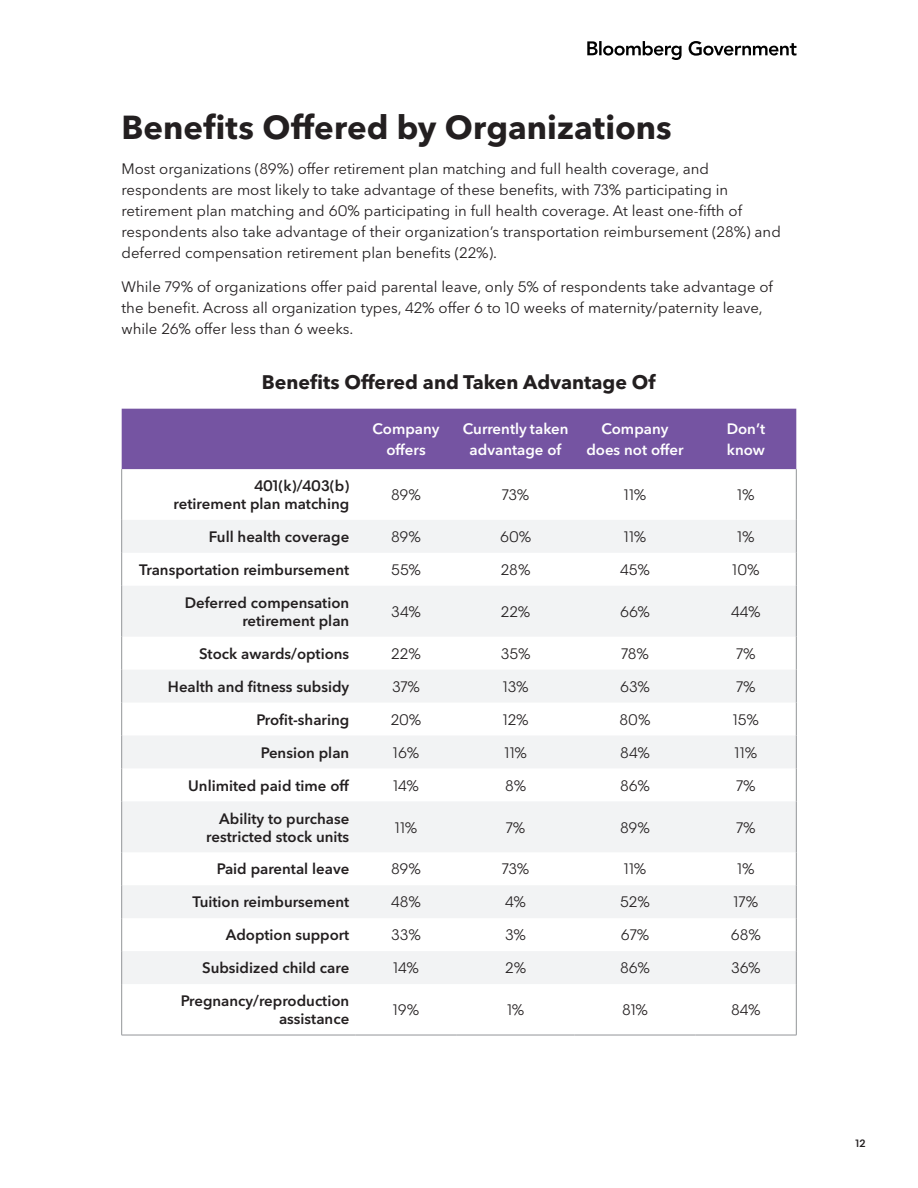
<style>
.page{position:relative;width:918px;height:1188px;background:#fff}
.page>*{position:absolute;margin:0;border:0;box-sizing:border-box;transform-origin:0 0}
.t1{font:700 33px "Avenir Next P For BBG";color:#231f20}
.graph_head{font:700 19.5px "Avenir Next P For BBG";color:#231f20}
.body{font:15px/21px "Avenir Next P For BBG";color:#231f20}
.body-2{font:600 15px/18px "Avenir Next P For BBG";color:#231f20;text-align:right}
.body-3{font:600 15px/21px "Avenir Next P For BBG";color:#fff;text-align:center}
.t2{font:600 10.5px "Avenir Next P For BBG";color:#231f20}
</style>
<div class="page">
<svg style="left:587px;top:41px;width:209px;height:19px"></svg>
<div style="left:122px;top:409px;width:674px;height:60px;background:#7554a2"></div>
<svg style="left:122px;top:520px;width:674px;height:464px;fill:#f2f3f4"></svg>
<hr style="left:121px;top:469px;width:1px;height:51px;background:#939598">
<hr style="left:796px;top:469px;width:1px;height:51px;background:#939598">
<hr style="left:121px;top:520px;width:1px;height:33px;background:#939598">
<hr style="left:796px;top:520px;width:1px;height:33px;background:#939598">
<hr style="left:121px;top:553px;width:1px;height:33px;background:#939598">
<hr style="left:796px;top:553px;width:1px;height:33px;background:#939598">
<hr style="left:121px;top:586px;width:1px;height:51px;background:#939598">
<hr style="left:796px;top:586px;width:1px;height:51px;background:#939598">
<hr style="left:121px;top:637px;width:1px;height:33px;background:#939598">
<hr style="left:796px;top:637px;width:1px;height:33px;background:#939598">
<hr style="left:121px;top:670px;width:1px;height:33px;background:#939598">
<hr style="left:796px;top:670px;width:1px;height:33px;background:#939598">
<hr style="left:121px;top:703px;width:1px;height:33px;background:#939598">
<hr style="left:796px;top:703px;width:1px;height:33px;background:#939598">
<hr style="left:121px;top:736px;width:1px;height:32px;background:#939598">
<hr style="left:796px;top:736px;width:1px;height:32px;background:#939598">
<hr style="left:121px;top:768px;width:1px;height:33px;background:#939598">
<hr style="left:796px;top:768px;width:1px;height:33px;background:#939598">
<hr style="left:121px;top:801px;width:1px;height:51px;background:#939598">
<hr style="left:796px;top:801px;width:1px;height:51px;background:#939598">
<hr style="left:121px;top:852px;width:1px;height:33px;background:#939598">
<hr style="left:796px;top:852px;width:1px;height:33px;background:#939598">
<hr style="left:121px;top:885px;width:1px;height:33px;background:#939598">
<hr style="left:796px;top:885px;width:1px;height:33px;background:#939598">
<hr style="left:121px;top:918px;width:1px;height:33px;background:#939598">
<hr style="left:796px;top:918px;width:1px;height:33px;background:#939598">
<hr style="left:121px;top:951px;width:1px;height:33px;background:#939598">
<hr style="left:796px;top:951px;width:1px;height:33px;background:#939598">
<hr style="left:121px;top:984px;width:1px;height:51px;background:#939598">
<hr style="left:796px;top:984px;width:1px;height:51px;background:#939598">
<hr style="left:122px;top:1035px;width:233px;height:1px;background:#939598">
<hr style="left:355px;top:1035px;width:102px;height:1px;background:#939598">
<hr style="left:457px;top:1035px;width:118px;height:1px;background:#939598">
<hr style="left:575px;top:1035px;width:121px;height:1px;background:#939598">
<hr style="left:696px;top:1035px;width:100px;height:1px;background:#939598">
<p class="t1" style="left:122px;top:108px;width:552px">Benefits Offered by Organizations</p>
<p class="body" style="left:122px;top:158px;width:661px">Most organizations (89%) offer retirement plan matching and full health coverage, and respondents are most likely to take advantage of these benefits, with 73% participating in retirement plan matching and 60% participating in full health coverage. At least one-fifth of respondents also take advantage of their organization’s transportation reimbursement (28%) and deferred compensation retirement plan benefits (22%).</p>
<p class="body" style="left:122px;top:277px;width:653px">While 79% of organizations offer paid parental leave, only 5% of respondents take advantage of the benefit. Across all organization types, 42% offer 6 to 10 weeks of maternity/paternity leave, while 26% offer less than 6 weeks.</p>
<p class="graph_head" style="left:262px;top:370px;width:395px">Benefits Offered and Taken Advantage Of</p>
<p class="body-3" style="left:373px;top:418px;width:68px">Company offers</p>
<p class="body-3" style="left:463px;top:418px;width:107px">Currently taken advantage of</p>
<p class="body-3" style="left:586px;top:418px;width:99px">Company does not offer</p>
<p class="body-3" style="left:727px;top:418px;width:40px;text-align:left">Don’t know</p>
<p class="body-2" style="left:174px;top:477px;width:177px">401(k)/403(b)<br>retirement plan matching</p>
<p class="body" style="left:391px;top:484px;width:31px">89%</p>
<p class="body" style="left:502px;top:484px;width:29px">73%</p>
<p class="body" style="left:624px;top:484px;width:24px">11%</p>
<p class="body" style="left:737px;top:484px;width:19px">1%</p>
<p class="body-2" style="left:209px;top:528px;width:142px">Full health coverage</p>
<p class="body" style="left:391px;top:526px;width:31px">89%</p>
<p class="body" style="left:500px;top:526px;width:33px">60%</p>
<p class="body" style="left:624px;top:526px;width:24px">11%</p>
<p class="body" style="left:737px;top:526px;width:19px">1%</p>
<p class="body-2" style="left:139px;top:561px;width:212px">Transportation reimbursement</p>
<p class="body" style="left:391px;top:559px;width:31px">55%</p>
<p class="body" style="left:501px;top:559px;width:31px">28%</p>
<p class="body" style="left:620px;top:559px;width:31px">45%</p>
<p class="body" style="left:732px;top:559px;width:29px">10%</p>
<p class="body-2" style="left:185px;top:594px;width:166px">Deferred compensation retirement plan</p>
<p class="body" style="left:391px;top:601px;width:31px">34%</p>
<p class="body" style="left:501px;top:601px;width:31px">22%</p>
<p class="body" style="left:620px;top:601px;width:32px">66%</p>
<p class="body" style="left:731px;top:601px;width:31px">44%</p>
<p class="body-2" style="left:199px;top:645px;width:152px">Stock awards/options</p>
<p class="body" style="left:391px;top:643px;width:31px">22%</p>
<p class="body" style="left:501px;top:643px;width:31px">35%</p>
<p class="body" style="left:621px;top:643px;width:29px">78%</p>
<p class="body" style="left:736px;top:643px;width:21px">7%</p>
<p class="body-2" style="left:168px;top:677px;width:183px">Health and fitness subsidy</p>
<p class="body" style="left:392px;top:676px;width:30px">37%</p>
<p class="body" style="left:503px;top:676px;width:27px">13%</p>
<p class="body" style="left:620px;top:676px;width:31px">63%</p>
<p class="body" style="left:736px;top:676px;width:21px">7%</p>
<p class="body-2" style="left:256px;top:710px;width:94px">Profit-sharing</p>
<p class="body" style="left:391px;top:709px;width:32px">20%</p>
<p class="body" style="left:503px;top:709px;width:28px">12%</p>
<p class="body" style="left:620px;top:709px;width:33px">80%</p>
<p class="body" style="left:733px;top:709px;width:28px">15%</p>
<p class="body-2" style="left:261px;top:743px;width:90px">Pension plan</p>
<p class="body" style="left:393px;top:742px;width:28px">16%</p>
<p class="body" style="left:504px;top:742px;width:24px">11%</p>
<p class="body" style="left:620px;top:742px;width:31px">84%</p>
<p class="body" style="left:735px;top:742px;width:24px">11%</p>
<p class="body-2" style="left:188px;top:776px;width:163px">Unlimited paid time off</p>
<p class="body" style="left:393px;top:775px;width:27px">14%</p>
<p class="body" style="left:505px;top:775px;width:23px">8%</p>
<p class="body" style="left:620px;top:775px;width:31px">86%</p>
<p class="body" style="left:736px;top:775px;width:21px">7%</p>
<p class="body-2" style="left:206px;top:809px;width:144px">Ability to purchase restricted stock units</p>
<p class="body" style="left:395px;top:817px;width:24px">11%</p>
<p class="body" style="left:506px;top:817px;width:21px">7%</p>
<p class="body" style="left:620px;top:817px;width:31px">89%</p>
<p class="body" style="left:736px;top:817px;width:21px">7%</p>
<p class="body-2" style="left:217px;top:860px;width:134px">Paid parental leave</p>
<p class="body" style="left:391px;top:859px;width:31px">89%</p>
<p class="body" style="left:502px;top:859px;width:29px">73%</p>
<p class="body" style="left:624px;top:859px;width:24px">11%</p>
<p class="body" style="left:737px;top:859px;width:19px">1%</p>
<p class="body-2" style="left:193px;top:893px;width:158px">Tuition reimbursement</p>
<p class="body" style="left:391px;top:892px;width:32px">48%</p>
<p class="body" style="left:505px;top:892px;width:22px">4%</p>
<p class="body" style="left:620px;top:892px;width:31px">52%</p>
<p class="body" style="left:734px;top:892px;width:26px">17%</p>
<p class="body-2" style="left:226px;top:926px;width:125px">Adoption support</p>
<p class="body" style="left:391px;top:925px;width:31px">33%</p>
<p class="body" style="left:505px;top:925px;width:22px">3%</p>
<p class="body" style="left:621px;top:925px;width:30px">67%</p>
<p class="body" style="left:731px;top:925px;width:32px">68%</p>
<p class="body-2" style="left:202px;top:959px;width:149px">Subsidized child care</p>
<p class="body" style="left:393px;top:958px;width:27px">14%</p>
<p class="body" style="left:505px;top:958px;width:23px">2%</p>
<p class="body" style="left:620px;top:958px;width:31px">86%</p>
<p class="body" style="left:731px;top:958px;width:31px">36%</p>
<p class="body-2" style="left:181px;top:992px;width:170px">Pregnancy/reproduction assistance</p>
<p class="body" style="left:393px;top:1000px;width:28px">19%</p>
<p class="body" style="left:507px;top:1000px;width:19px">1%</p>
<p class="body" style="left:622px;top:1000px;width:28px">81%</p>
<p class="body" style="left:731px;top:1000px;width:31px">84%</p>
<p class="t2" style="left:856px;top:1137px;width:11px">12</p>
</div>
